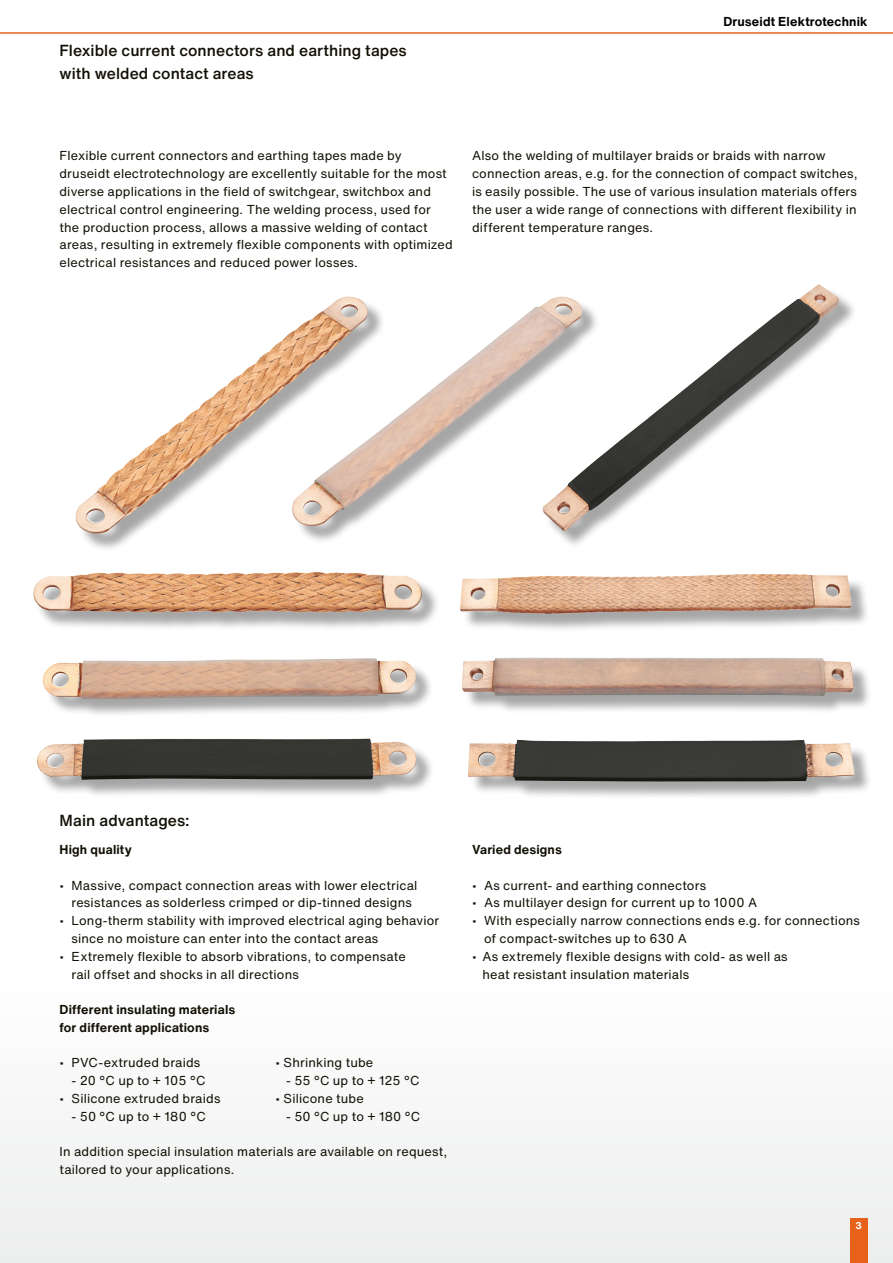
<style>
.page{position:relative;width:893px;height:1263px;background:#fff}
.page>*{position:absolute;margin:0;border:0;box-sizing:border-box;transform-origin:0 0}
.t1{font:500 15.75px/22.5px "Helvetica Now Text";letter-spacing:.005em;color:#121005}
.t2{font:12.75px/17.9px "Helvetica Now Text";letter-spacing:.015em;color:#121005}
.t3{font:700 12.75px/17.9px "Helvetica Now Text";letter-spacing:.01em;color:#121005}
.t4{font:700 12.75px "Helvetica Now Text";letter-spacing:.015em;color:#000}
.t5{font:700 9.75px "Helvetica Now Text";color:#fff}
</style>
<div class="page">
<div style="left:0;top:972px;width:893px;height:291px;background:#f6f6f6"></div>
<div style="left:850px;top:1218px;width:17px;height:45px;background:#e8611b"></div>
<hr style="left:0;top:32px;width:893px;height:2px;background:#e8611b">
<div style="left:78px;top:299px;width:308px;height:253px;background:#000;opacity:.35"></div>
<img style="left:75px;top:299px;width:220px;height:236px">
<div style="left:295px;top:299px;width:305px;height:245px;background:#000;opacity:.35"></div>
<img style="left:292px;top:296px;width:250px;height:232px">
<div style="left:545px;top:287px;width:313px;height:262px;background:#000;opacity:.35"></div>
<img style="left:542px;top:284px;width:297px;height:247px">
<div style="left:39px;top:741px;width:396px;height:57px;background:#000;opacity:.35"></div>
<img style="left:37px;top:738px;width:380px;height:42px">
<div style="left:471px;top:742px;width:402px;height:58px;background:#000;opacity:.35"></div>
<img style="left:468px;top:740px;width:386px;height:41px">
<div style="left:464px;top:659px;width:408px;height:56px;background:#000;opacity:.35"></div>
<img style="left:462px;top:657px;width:392px;height:39px">
<div style="left:46px;top:661px;width:388px;height:57px;background:#000;opacity:.35"></div>
<img style="left:43px;top:658px;width:373px;height:41px">
<div style="left:463px;top:576px;width:407px;height:56px;background:#000;opacity:.35"></div>
<img style="left:460px;top:574px;width:314px;height:40px">
<div style="left:36px;top:574px;width:404px;height:57px;background:#000;opacity:.35"></div>
<img style="left:33px;top:572px;width:390px;height:42px">
<p class="t1" style="left:60px;top:40px;width:349px">Flexible current connectors and earthing tapes with welded contact areas</p>
<p class="t4" style="left:723px;top:13px;width:146px">Druseidt Elektrotechnik</p>
<p class="t2" style="left:60px;top:147px;width:395px">Flexible current connectors and earthing tapes made by druseidt electrotechnology are excellently suitable for the most diverse applications in the field of switchgear, switchbox and electrical control engineering. The welding process, used for the production process, allows a massive welding of contact areas, resulting in extremely flexible components with optimized electrical resistances and reduced power losses.</p>
<p class="t2" style="left:472px;top:147px;width:387px">Also the welding of multilayer braids or braids with narrow connection areas, e.g. for the connection of compact switches, is easily possible. The use of various insulation materials offers the user a wide range of connections with different flexibility in different temperature ranges.</p>
<p class="t1" style="left:60px;top:809px;width:132px">Main advantages:</p>
<p class="t3" style="left:60px;top:841px;width:74px">High quality</p>
<p class="t2" style="left:60px;top:876px;width:359px;text-align:center">• Massive, compact connection areas with lower electrical resistances as solderless crimped or dip-tinned designs</p>
<p class="t2" style="left:72px;top:912px;width:369px;text-indent:-12px">• Long-therm stability with improved electrical aging behavior since no moisture can enter into the contact areas</p>
<p class="t2" style="left:72px;top:947px;width:336px;text-indent:-12px">• Extremely flexible to absorb vibrations, to compensate rail offset and shocks in all directions</p>
<p class="t3" style="left:60px;top:1001px;width:177px">Different insulating materials for different applications</p>
<p class="t2" style="left:60px;top:1054px;width:142px">• PVC-extruded braids</p>
<p class="t2" style="left:276px;top:1054px;width:99px">• Shrinking tube</p>
<p class="t2" style="left:72px;top:1072px;width:135px">- 20 °C up to + 105 °C</p>
<p class="t2" style="left:286px;top:1072px;width:135px">- 55 °C up to + 125 °C</p>
<p class="t2" style="left:60px;top:1089px;width:162px">• Silicone extruded braids</p>
<p class="t2" style="left:276px;top:1089px;width:90px">• Silicone tube</p>
<p class="t2" style="left:72px;top:1107px;width:136px">- 50 °C up to + 180 °C</p>
<p class="t2" style="left:286px;top:1107px;width:136px">- 50 °C up to + 180 °C</p>
<p class="t2" style="left:60px;top:1143px;width:389px">In addition special insulation materials are available on request, tailored to your applications.</p>
<p class="t3" style="left:472px;top:841px;width:91px">Varied designs</p>
<p class="t2" style="left:472px;top:876px;width:236px">• As current- and earthing connectors</p>
<p class="t2" style="left:472px;top:894px;width:287px">• As multilayer design for current up to 1000 A</p>
<p class="t2" style="left:484px;top:912px;width:378px;text-indent:-12px">• With especially narrow connections ends e.g. for connections of compact-switches up to 630 A</p>
<p class="t2" style="left:482px;top:947px;width:307px;text-indent:-11px">• As extremely flexible designs with cold- as well as heat resistant insulation materials</p>
<p class="t5" style="left:856px;top:1219px;width:8px">3</p>
</div>
